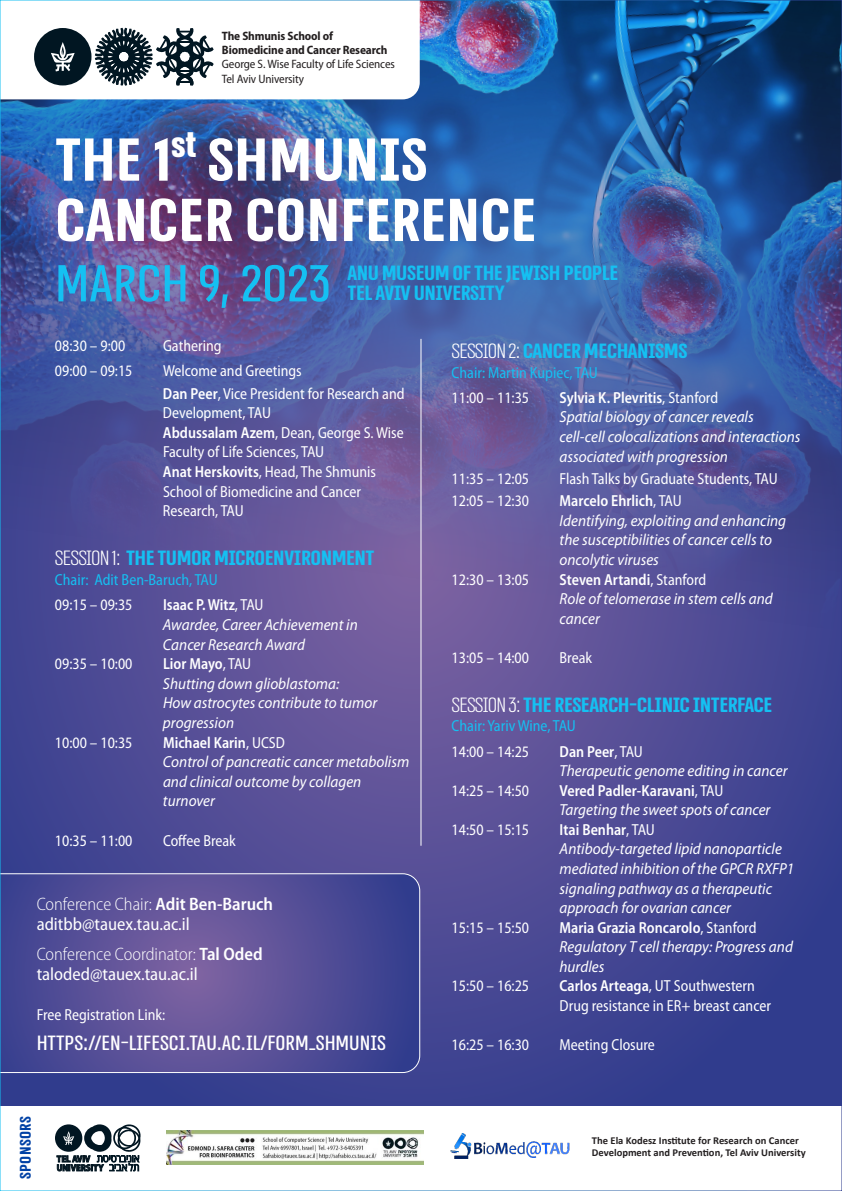
<style>
.page{position:relative;width:842px;height:1191px;background:#fff}
.page>*{position:absolute;margin:0;border:0;box-sizing:border-box;transform-origin:0 0}
.t1{font:700 70.4px/60.3px "Mikhmoret DL1.1 AAA";color:#fff}
.t2{font:60.3px "Mikhmoret DL1.1 AAA";color:#15c0f2}
.t3{font:700 41px "Almoni Tzar M Lv 5 AAA";color:#fff}
.t4{font:700 24px/20px "Mikhmoret DL1.1 AAA";letter-spacing:-.02em;color:#15c0f2}
.t5{font:24px "Mikhmoret DL1.1 AAA";color:#fff}
.t6{font:semi-condensed 18px/20.7px "Myriad Pro";color:#fff}
.t7{font:700 18px "Mikhmoret DL1.1 AAA";letter-spacing:.02em;color:#0041a5}
.t8{font:italic 16px/19.6px "Myriad Pro";color:#fff;scale:.95 1}
.t9{font:semi-condensed 16px/19.6px "Myriad Pro";color:#fff;scale:.95 1}
.t10{font:semi-condensed 16px/25.2px "Myriad Pro";color:#15c0f2;scale:.95 1}
.t11{font:600 semi-condensed 16px "Myriad Pro";color:#fff;scale:.95 1}
.t12{font:semi-condensed 12.2px/14.2px "Myriad Pro";letter-spacing:-.01em;color:#231f20}
.t13{font:700 semi-condensed 12.2px/14.2px "Myriad Pro";letter-spacing:-.01em;color:#231f20}
.t14{font:700 10.6px/12.1px "Calibri";color:#231f20}
.s1{font-family:"Mikhmoret DL1.1 AAA";font-size:70.4px}
.s2{font-weight:600}
.s3{font-weight:300;color:#fff}
.s4{font-weight:600;color:#fff}
.s5{color:#fff}
.s6{font-weight:600;font-style:normal;font-stretch:semi-condensed}
.s7{font-style:normal;font-stretch:semi-condensed}
.s8{font-weight:300}
.s9{font-weight:400}
</style>
<div class="page">
<svg style="left:2px;top:634px;width:838px;height:471px;background:#4b4994"></svg>
<img style="left:2px;top:2px;width:838px;height:632px">
<svg style="left:2px;top:873px;width:418px;height:200px;background:#565097"></svg>
<svg style="left:2px;top:2px;width:418px;height:97px"></svg>
<img style="left:166px;top:1130px;width:257px;height:34px">
<img style="left:450px;top:1133px;width:120px;height:26px">
<svg style="left:55px;top:1124px;width:27px;height:27px"></svg>
<svg style="left:57px;top:1124px;width:84px;height:48px"></svg>
<svg style="left:94px;top:27px;width:120px;height:60px"></svg>
<div style="left:34px;top:28px;width:57px;height:57px;background:#011622;border-radius:50%"></div>
<svg style="left:51px;top:42px;width:24px;height:29px"></svg>
<hr style="left:421px;top:339px;width:1px;height:506px;background:#fff">
<p class="t13" style="left:222px;top:29px;width:167px">The Shmunis School of<br>Biomedicine and Cancer Research</p>
<p class="t12" style="left:222px;top:57px;width:174px">George .S Wise Faculty of Life Sciences<br>Tel Aviv University</p>
<h3 class="t3" style="left:153px;top:119px;width:45px">s t<span class="s1">1</span></h3>
<h1 class="t1" style="left:207px;top:131px;width:222px">SHMUNIS</h1>
<h1 class="t1" style="left:55px;top:131px;width:483px">THE<br>CANCER CONFERENCE</h1>
<h2 class="t2" style="left:55px;top:253px;width:277px">MARCH 9, 2023</h2>
<h3 class="t4" style="left:348px;top:263px;width:272px">ANUMUSEUMOFTHEJEWISHPEOPLE<br>TELAVIVUNIVERSITY</h3>
<p class="t9" style="left:55px;top:336px;width:75px">08:30 – 9:00</p>
<p class="t9" style="left:55px;top:361px;width:83px">09:00 – 09:15</p>
<p class="t9" style="left:163px;top:336px;width:63px">Gathering</p>
<p class="t9" style="left:163px;top:361px;width:148px">Welcome and Greetings</p>
<p class="t9" style="left:163px;top:384px;width:256px"><span class="s2">Dan Peer</span>, Vice President for Research and<br>Development, TAU<br><span class="s2">Abdussalam Azem</span>, Dean, George .S Wise<br>Faculty of Life Sciences, TAU<br><span class="s2">Anat Herskovits</span>, Head, The Shmunis<br>School of Biomedicine and Cancer<br>Research, TAU</p>
<h3 class="t4" style="left:55px;top:549px;width:321px"><span class="s3">Session1:</span> THETUMORMICROENVIRONMENT</h3>
<p class="t10" style="left:163px;top:567px;width:107px;text-indent:-108px">Chair: Adit Ben-Baruch, TAU<br><span class="s4">Isaac .P Witz</span><span class="s5">, TAU</span></p>
<p class="t9" style="left:55px;top:595px;width:83px">09:15 – 09:35</p>
<p class="t9" style="left:55px;top:654px;width:83px">09:35 – 10:00</p>
<p class="t9" style="left:55px;top:733px;width:83px">10:00 – 10:35</p>
<p class="t9" style="left:55px;top:831px;width:83px">10:35 – 11:00</p>
<p class="t8" style="left:163px;top:614px;width:207px">Awardee, Career Achievement in<br>Cancer Research Award<br><span class="s6">Lior Mayo</span><span class="s7">, TAU</span></p>
<p class="t8" style="left:163px;top:673px;width:227px">Shutting down glioblastoma:<br>How astrocytes contribute to tumor progression<br><span class="s6">Michael Karin</span><span class="s7">, UCSD</span></p>
<p class="t8" style="left:163px;top:752px;width:261px">Control ofpancreatic cancer metabolism and clinical outcome by collagen turnover</p>
<p class="t9" style="left:163px;top:831px;width:78px">Coffee Break</p>
<p class="t6" style="left:37px;top:893px;width:238px"><span class="s8">Conference Chair:</span> <span class="s2">Adit Ben-Baruch </span>aditbb@tauex.tau.ac i l.</p>
<p class="t6" style="left:37px;top:943px;width:228px"><span class="s8">Conference Coordinator:</span> <span class="s2">Tal Oded </span>taloded@tauex.tau.ac i l.</p>
<p class="t9" style="left:37px;top:1005px;width:137px">Free Registration Link:</p>
<h3 class="t5" style="left:37px;top:1030px;width:351px">HTTPS://EN-LIFESCI.TAU A C. I L. /FORM_SHMUNIS</h3>
<p class="t7" style="left:16px;top:1179px;width:64px;rotate:-90deg">SPONSORS</p>
<h3 class="t4" style="left:452px;top:341px;width:237px"><span class="s3">Session2:</span>CANCERMECHANISMS</h3>
<p class="t10" style="left:560px;top:360px;width:168px;text-indent:-108px">Chair: Martin Kupiec, TAU<br><span class="s4">Sylvia .K Plevritis</span><span class="s5">, Stanford</span></p>
<p class="t9" style="left:452px;top:388px;width:83px">11:00 – 11:35</p>
<p class="t9" style="left:452px;top:469px;width:83px">11:35 – 12:05</p>
<p class="t9" style="left:452px;top:491px;width:83px">12:05 – 12:30</p>
<p class="t9" style="left:452px;top:570px;width:83px">12:30 – 13:05</p>
<p class="t8" style="left:560px;top:407px;width:255px">Spatial biology of cancer reveals cell-cell colocalizations and interactions associated with progression</p>
<p class="t9" style="left:560px;top:469px;width:231px">Flash Talks by Graduate Students, TAU</p>
<p class="t11" style="left:560px;top:492px;width:130px">Marcelo Ehrlich<span class="s9">, TAU</span></p>
<p class="t8" style="left:560px;top:510px;width:240px">Identifying, exploiting and enhancing the susceptibilities of cancer cells to oncolytic viruses<br><span class="s6">Steven Artandi</span><span class="s7">, Stanford</span></p>
<p class="t8" style="left:560px;top:588px;width:226px">Role of telomerase in stem cells and cancer</p>
<p class="t9" style="left:560px;top:648px;width:36px">Break</p>
<p class="t9" style="left:452px;top:648px;width:83px">13:05 – 14:00</p>
<h3 class="t4" style="left:452px;top:695px;width:322px"><span class="s3">Session3:</span>THERESEARCH-CLINICINTERFACE</h3>
<p class="t10" style="left:560px;top:714px;width:89px;text-indent:-108px">Chair:Yariv Wine, TAU<br><span class="s4">Dan Peer</span><span class="s5">, TAU</span></p>
<p class="t9" style="left:452px;top:742px;width:83px">14:00 – 14:25</p>
<p class="t9" style="left:452px;top:781px;width:83px">14:25 – 14:50</p>
<p class="t9" style="left:452px;top:820px;width:83px">14:50 – 15:15</p>
<p class="t9" style="left:452px;top:918px;width:83px">15:15 – 15:50</p>
<p class="t9" style="left:452px;top:976px;width:83px">15:50 – 16:25</p>
<p class="t9" style="left:452px;top:1035px;width:83px">16:25 – 16:30</p>
<p class="t8" style="left:560px;top:761px;width:241px">Therapeutic genome editing in cancer<br><span class="s6">Vered Padler-Karavani</span><span class="s7">, TAU</span></p>
<p class="t8" style="left:560px;top:800px;width:223px">Targeting the sweet spots of cancer<br><span class="s6">Itai Benhar</span><span class="s7">, TAU</span></p>
<p class="t8" style="left:560px;top:839px;width:248px">Antibody-targeted lipid nanoparticle mediated inhibition of the GPCR RXFP1 signaling pathway as a therapeutic approach for ovarian cancer<br><span class="s6">Maria Grazia Roncarolo</span><span class="s7">, Stanford</span></p>
<p class="t8" style="left:560px;top:936px;width:247px">Regulatory T cell therapy: Progress and hurdles<br><span class="s6">Carlos Arteaga</span><span class="s7">, UT Southwestern</span></p>
<p class="t9" style="left:560px;top:996px;width:224px">Drug resistance in ER+ breast cancer</p>
<p class="t9" style="left:560px;top:1035px;width:102px">Meeting Closure</p>
<p class="t14" style="left:592px;top:1133px;width:215px">The Ela Kodesz Institute for Research on Cancer<br>Development and Prevention, Tel Aviv University</p>
</div>
